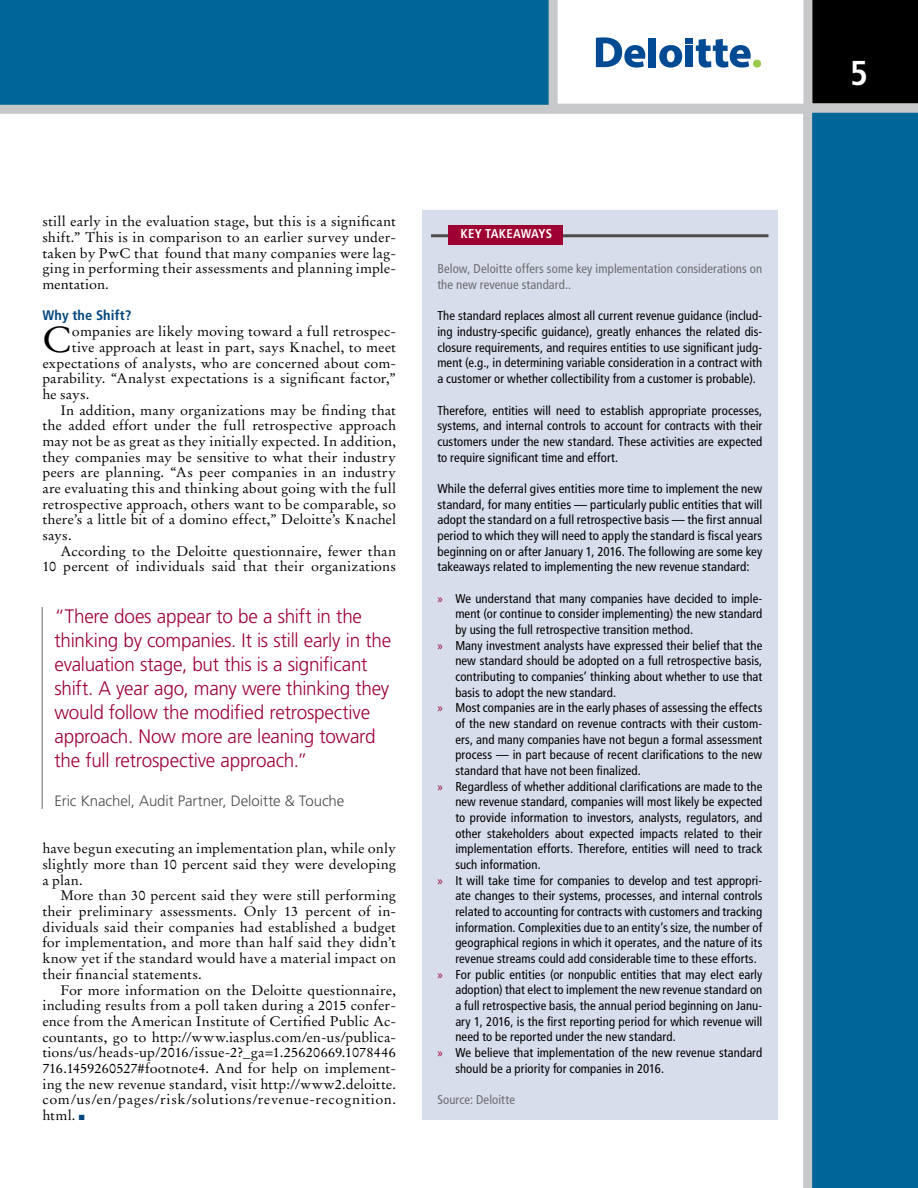
<style>
.page{position:relative;width:918px;height:1188px;background:#069}
.page>*{position:absolute;margin:0;border:0;box-sizing:border-box;transform-origin:0 0}
.t1{font:36.15px "Stempel Garamond LT Std";color:#000;scale:1.04 1}
.t2{font:700 condensed 34.5px "Frutiger LT Std";color:#fff}
.t3{font:300 19.5px/24px "Frutiger LT Std";letter-spacing:-.015em;color:#9e0033}
.t4{font:300 15px "Frutiger LT Std";letter-spacing:-.005em;color:#4d4d4f}
.t5{font:13.8px/15.6px "Stempel Garamond LT Std";letter-spacing:.01em;color:#000;text-align:justify;scale:1.04 1}
.t6{font:700 condensed 13.8px "Frutiger LT Std";letter-spacing:.01em;color:#00467f;scale:1.04 1}
.t7{font:condensed 12.75px/15.6px "Frutiger LT Std";letter-spacing:.005em;color:#000;text-align:justify}
.t8{font:condensed 12.75px/15.6px "Frutiger LT Std";letter-spacing:.005em;color:#6d6e71}
.t9{font:700 condensed 12.75px "Frutiger LT Std";letter-spacing:.01em;color:#fff}
.s1{color:#00467f}
.s2{font-family:"Myriad Pro";font-stretch:normal;color:#9e0033}
</style>
<div class="page">
<div style="left:0;top:105px;width:812px;height:1083px;background:#fff"></div>
<svg style="left:549px;top:0;width:369px;height:113px;background:#a5aaae"></svg>
<div style="left:422px;top:211px;width:355px;height:909px;background:#d7ddeb"></div>
<hr style="left:431px;top:234px;width:338px;height:3px;background:#4d4d4f">
<div style="left:448px;top:225px;width:115px;height:19px;background:#9e0033"></div>
<hr style="left:42px;top:607px;width:1px;height:202px;background:#6d6e71">
<p class="t5" style="left:42px;top:214px;width:342px">still early in the evaluation stage, but this is a significant shift.” This is in comparison to an earlier survey under&shy;taken by PwC that found that many companies were lag&shy;ging in performing their assessments and planning imple&shy;mentation.</p>
<p class="t6" style="left:42px;top:308px;width:87px">Why the Shift?</p>
<h1 class="t1" style="left:42px;top:318px;width:30px">C</h1>
<p class="t5" style="left:72px;top:324px;width:313px">ompanies are likely moving toward a full retrospec-</p>
<p class="t5" style="left:72px;top:339px;width:313px">tive approach at least in part, says Knachel, to meet</p>
<p class="t5" style="left:42px;top:355px;width:342px">expectations of analysts, who are concerned about com-</p>
<p class="t5" style="left:42px;top:371px;width:342px">parability. “Analyst expectations is a significant factor,”</p>
<p class="t5" style="left:42px;top:386px;width:47px">he says.</p>
<p class="t5" style="left:60px;top:402px;width:324px">In addition, many organizations may be finding that</p>
<p class="t5" style="left:42px;top:418px;width:342px">the added effort under the full retrospective approach</p>
<p class="t5" style="left:42px;top:433px;width:342px">may not be as great as they initially expected. In addition,</p>
<p class="t5" style="left:42px;top:449px;width:342px">they companies may be sensitive to what their industry</p>
<p class="t5" style="left:42px;top:465px;width:342px">peers are planning. “As peer companies in an industry</p>
<p class="t5" style="left:42px;top:480px;width:342px">are evaluating this and thinking about going with the full</p>
<p class="t5" style="left:42px;top:496px;width:342px">retrospective approach, others want to be comparable, so</p>
<p class="t5" style="left:42px;top:512px;width:342px">there’s a little bit of a domino effect,” Deloitte’s Knachel</p>
<p class="t5" style="left:42px;top:527px;width:30px">says.</p>
<p class="t5" style="left:60px;top:543px;width:324px">According to the Deloitte questionnaire, fewer than</p>
<p class="t5" style="left:42px;top:559px;width:342px">10 percent of individuals said that their organizations</p>
<p class="t3" style="left:55px;top:604px;width:338px">“There does appear to be a shift in the thinking by companies. It is still early in the evaluation stage, but this is a significant shift. A year ago, many were thinking they would follow the modified retrospective approach. Now more are leaning toward the full retrospective approach.”</p>
<p class="t4" style="left:55px;top:793px;width:291px">Eric Knachel, Audit Partner, Deloitte &amp; Touche</p>
<p class="t5" style="left:42px;top:841px;width:342px">have begun executing an implementation plan, while only slightly more than 10 percent said they were developing a plan.</p>
<p class="t5" style="left:42px;top:888px;width:342px;text-indent:18px">More than 30 percent said they were still performing their preliminary assessments. Only 13 percent of in&shy;dividuals said their companies had established a budget for implementation, and more than half said they didn’t know yet if the standard would have a material impact on their financial statements.</p>
<p class="t5" style="left:42px;top:982px;width:342px;text-indent:18px">For more information on the Deloitte questionnaire, including results from a poll taken during a 2015 confer&shy;ence from the American Institute of Certified Public Ac&shy;countants, go to http://www.iasplus.com/en-us/publica&shy;tions/us/heads-up/2016/issue-2?_ga=1.25620669.1078446<br>716.1459260527#footnote4. And for help on implement&shy;ing the new revenue standard, visit http://www2.deloitte. com/us/en/pages/risk/solutions/revenue-recognition. html. <span class="s1">■</span></p>
<p class="t9" style="left:460px;top:226px;width:93px">KEY TAKEAWAYS</p>
<p class="t8" style="left:437px;top:261px;width:327px">Below, Deloitte offers some key implementation considerations on the new revenue standard..</p>
<p class="t7" style="left:437px;top:308px;width:327px">The standard replaces almost all current revenue guidance (includ&shy;ing industry-specific guidance), greatly enhances the related dis&shy;closure requirements, and requires entities to use significant judg&shy;ment (e.g., in determining variable consideration in a contract with a customer or whether collectibility from a customer is probable).</p>
<p class="t7" style="left:437px;top:402px;width:327px">Therefore, entities will need to establish appropriate processes, systems, and internal controls to account for contracts with their customers under the new standard. These activities are expected to require significant time and effort.</p>
<p class="t7" style="left:437px;top:481px;width:327px">While the deferral gives entities more time to implement the new standard, for many entities — particularly public entities that will adopt the standard on a full retrospective basis — the first annual period to which they will need to apply the standard is fiscal years beginning on or after January 1, 2016. The following are some key takeaways related to implementing the new revenue standard:</p>
<p class="t7" style="left:437px;top:590px;width:327px"><span class="s2">»</span> We understand that many companies have decided to imple-</p>
<p class="t7" style="left:455px;top:606px;width:309px">ment (or continue to consider implementing) the new standard</p>
<p class="t7" style="left:455px;top:622px;width:239px">by using the full retrospective transition method.</p>
<p class="t7" style="left:437px;top:638px;width:327px"><span class="s2">»</span> Many investment analysts have expressed their belief that the</p>
<p class="t7" style="left:455px;top:653px;width:309px">new standard should be adopted on a full retrospective basis,</p>
<p class="t7" style="left:455px;top:669px;width:309px">contributing to companies’ thinking about whether to use that</p>
<p class="t7" style="left:455px;top:685px;width:162px">basis to adopt the new standard.</p>
<p class="t7" style="left:437px;top:700px;width:327px"><span class="s2">»</span> Most companies are in the early phases of assessing the effects</p>
<p class="t7" style="left:455px;top:716px;width:309px">of the new standard on revenue contracts with their custom-</p>
<p class="t7" style="left:455px;top:732px;width:309px">ers, and many companies have not begun a formal assessment</p>
<p class="t7" style="left:455px;top:747px;width:309px">process — in part because of recent clarifications to the new</p>
<p class="t7" style="left:455px;top:763px;width:187px">standard that have not been finalized.</p>
<p class="t7" style="left:437px;top:779px;width:327px"><span class="s2">»</span> Regardless of whether additional clarifications are made to the</p>
<p class="t7" style="left:455px;top:794px;width:309px">new revenue standard, companies will most likely be expected</p>
<p class="t7" style="left:455px;top:810px;width:309px">to provide information to investors, analysts, regulators, and</p>
<p class="t7" style="left:455px;top:826px;width:309px">other stakeholders about expected impacts related to their</p>
<p class="t7" style="left:455px;top:841px;width:308px">implementation efforts. Therefore, entities will need to track</p>
<p class="t7" style="left:455px;top:857px;width:87px">such information.</p>
<p class="t7" style="left:437px;top:873px;width:327px"><span class="s2">»</span> It will take time for companies to develop and test appropri-</p>
<p class="t7" style="left:455px;top:888px;width:309px">ate changes to their systems, processes, and internal controls</p>
<p class="t7" style="left:455px;top:904px;width:309px">related to accounting for contracts with customers and tracking</p>
<p class="t7" style="left:455px;top:920px;width:309px">information. Complexities due to an entity’s size, the number of</p>
<p class="t7" style="left:455px;top:935px;width:309px">geographical regions in which it operates, and the nature of its</p>
<p class="t7" style="left:455px;top:951px;width:303px">revenue streams could add considerable time to these efforts.</p>
<p class="t7" style="left:437px;top:967px;width:327px"><span class="s2">»</span> For public entities (or nonpublic entities that may elect early</p>
<p class="t7" style="left:455px;top:982px;width:309px">adoption) that elect to implement the new revenue standard on</p>
<p class="t7" style="left:455px;top:998px;width:309px">a full retrospective basis, the annual period beginning on Janu-</p>
<p class="t7" style="left:455px;top:1014px;width:309px">ary 1, 2016, is the first reporting period for which revenue will</p>
<p class="t7" style="left:455px;top:1029px;width:222px">need to be reported under the new standard.</p>
<p class="t7" style="left:437px;top:1045px;width:327px"><span class="s2">»</span> We believe that implementation of the new revenue standard</p>
<p class="t7" style="left:455px;top:1061px;width:210px">should be a priority for companies in 2016.</p>
<p class="t8" style="left:437px;top:1092px;width:79px">Source: Deloitte</p>
<h2 class="t2" style="left:850px;top:52px;width:19px">5</h2>
</div>
